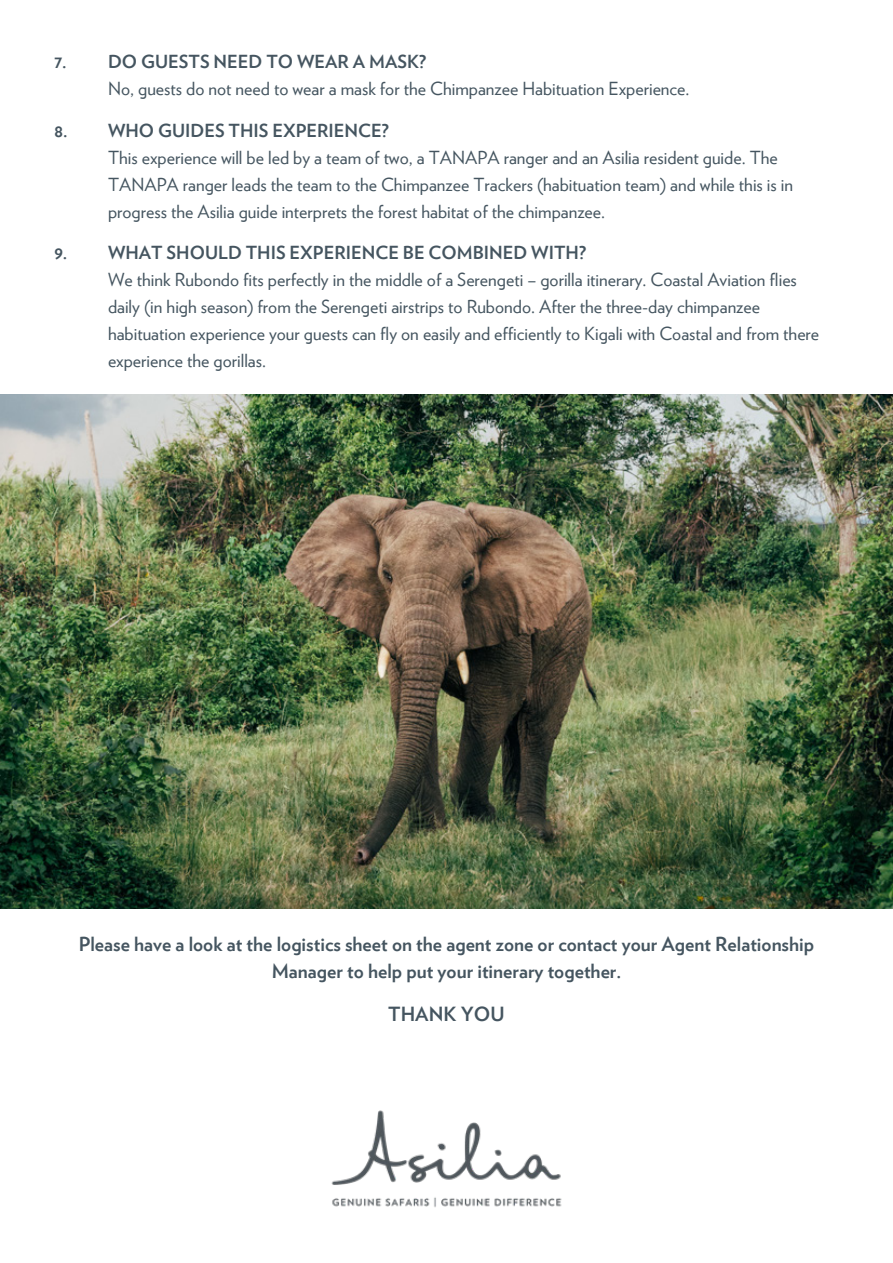
<style>
.page{position:relative;width:893px;height:1263px;background:#fff}
.page>*{position:absolute;margin:0;border:0;box-sizing:border-box;transform-origin:0 0}
.t1{font:700 19.5px/27px "Verlag";color:#455560;text-align:center}
.t2{font:18px/27px "Verlag";color:#455560}
.t3{font:700 18px "Verlag";color:#455560}
</style>
<div class="page">
<img style="left:0;top:394px;width:893px;height:514px">
<img style="left:331px;top:1110px;width:231px;height:97px">
<p class="t3" style="left:54px;top:48px;width:374px">7. DO GUESTS NEED TO WEAR A MASK?</p>
<p class="t2" style="left:108px;top:75px;width:583px">No, guests do not need to wear a mask for the Chimpanzee Habituation Experience.</p>
<p class="t3" style="left:54px;top:116px;width:336px">8. WHO GUIDES THIS EXPERIENCE?</p>
<p class="t2" style="left:108px;top:143px;width:687px">This experience will be led by a team of two, a TANAPA ranger and an Asilia resident guide. The<br>TANAPA ranger leads the team to the Chimpanzee Trackers (habituation team) and while this is in progress the Asilia guide interprets the forest habitat of the chimpanzee.</p>
<p class="t3" style="left:54px;top:239px;width:534px">9. WHAT SHOULD THIS EXPERIENCE BE COMBINED WITH?</p>
<p class="t2" style="left:108px;top:265px;width:713px">We think Rubondo fits perfectly in the middle of a Serengeti – gorilla itinerary. Coastal Aviation flies daily (in high season) from the Serengeti airstrips to Rubondo. After the three-day chimpanzee habituation experience your guests can fly on easily and efficiently to Kigali with Coastal and from there experience the gorillas.</p>
<p class="t1" style="left:79px;top:929px;width:737px">Please have a look at the logistics sheet on the agent zone or contact your Agent Relationship<br>Manager to help put your itinerary together.</p>
<p class="t1" style="left:388px;top:999px;width:118px">THANK YOU</p>
</div>
